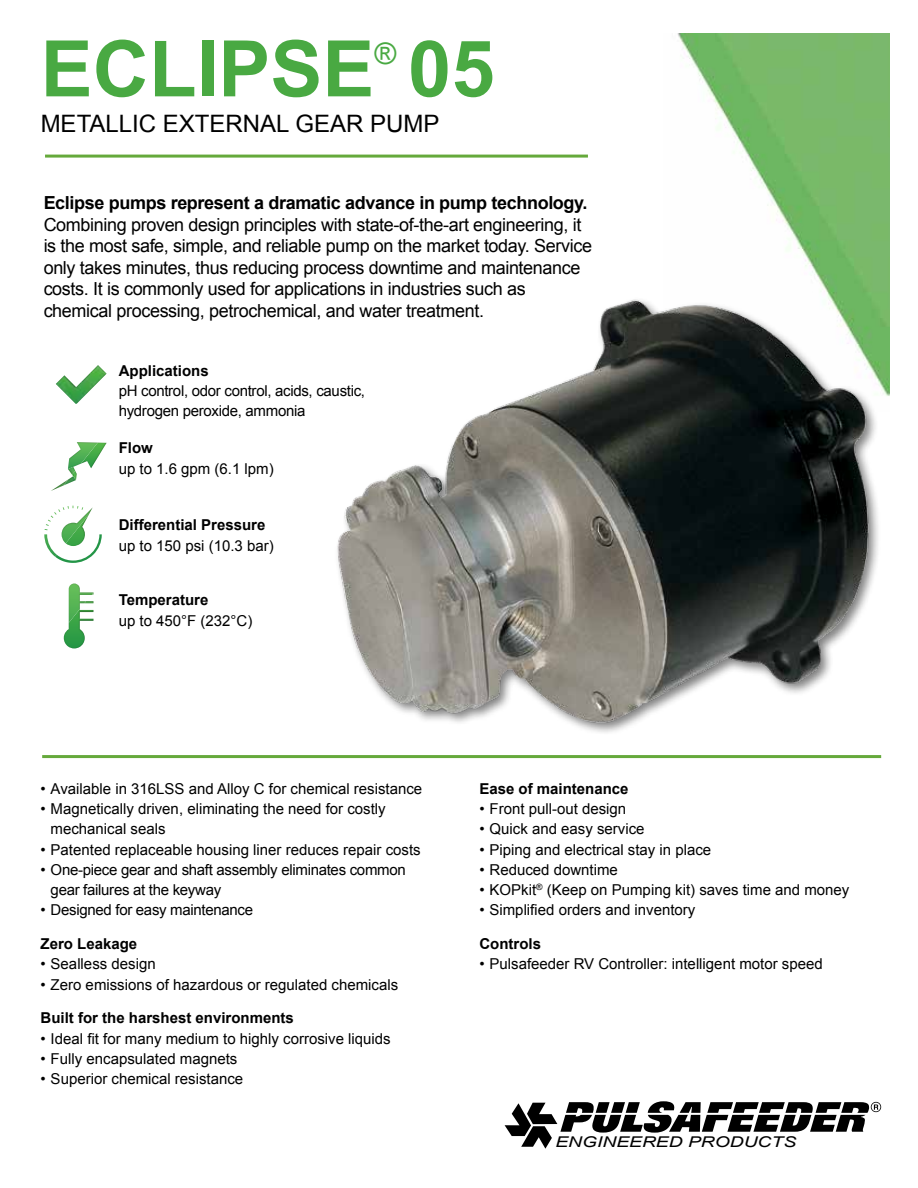
<style>
.page{position:relative;width:918px;height:1188px;background:#fff}
.page>*{position:absolute;margin:0;border:0;box-sizing:border-box;transform-origin:0 0}
.t1{font:700 78px "Arial";color:#49a942}
.t2{font:29.7px "Arial";color:#49a942}
.t3{font:24px "Arial";color:#000}
.t4{font:18px/21.6px "Arial";letter-spacing:-.02em;color:#000}
.t5{font:700 18px "Arial";letter-spacing:-.02em;color:#000}
.t6{font:15px/20.2px "Arial";color:#000}
.t7{font:15px/20.2px "Arial";letter-spacing:-.02em;color:#000}
.t8{font:700 15px "Arial";color:#000}
.t9{font:italic 14.85px "Arial";color:#000;scale:1.3 1}
</style>
<div class="page">
<img style="left:677px;top:33px;width:212px;height:363px">
<hr style="left:45px;top:155px;width:543px;height:3px;background:#65a93b">
<img style="left:77px;top:442px;width:21px;height:1px">
<svg style="left:51px;top:443px;width:56px;height:48px"></svg>
<svg style="left:45px;top:506px;width:54px;height:55px"></svg>
<img style="left:44px;top:534px;width:13px;height:23px">
<img style="left:62px;top:507px;width:1px;height:36px">
<img style="left:63px;top:507px;width:30px;height:36px">
<img style="left:64px;top:609px;width:17px;height:39px">
<img style="left:69px;top:584px;width:11px;height:39px">
<svg style="left:80px;top:592px;width:13px;height:54px"></svg>
<img style="left:79px;top:586px;width:7px;height:15px">
<img style="left:56px;top:365px;width:51px;height:39px">
<hr style="left:42px;top:755px;width:839px;height:3px;background:#65a93b">
<svg style="left:505px;top:1101px;width:376px;height:48px"></svg>
<img style="left:335px;top:289px;width:543px;height:470px">
<h1 class="t1" style="left:41px;top:17px;width:456px">ECLIPSE 05</h1>
<h2 class="t2" style="left:374px;top:34px;width:23px">®</h2>
<h3 class="t3" style="left:41px;top:108px;width:400px">METALLIC EXTERNAL GEAR PUMP</h3>
<p class="t5" style="left:44px;top:191px;width:545px">Eclipse pumps represent a dramatic advance in pump technology.</p>
<p class="t4" style="left:44px;top:214px;width:550px">Combining proven design principles with state-of-the-art engineering, it is the most safe, simple, and reliable pump on the market today. Service only takes minutes, thus reducing process downtime and maintenance costs. It is commonly used for applications in industries such as chemical processing, petrochemical, and water treatment.</p>
<p class="t8" style="left:119px;top:361px;width:92px">Applications</p>
<p class="t7" style="left:119px;top:381px;width:248px">pH control, odor control, acids, caustic, hydrogen peroxide, ammonia</p>
<p class="t8" style="left:119px;top:438px;width:36px">Flow</p>
<p class="t6" style="left:119px;top:458px;width:157px">up to 1.6 gpm (6.1 lpm)</p>
<p class="t8" style="left:119px;top:515px;width:148px">Differential Pressure</p>
<p class="t6" style="left:119px;top:535px;width:157px">up to 150 psi (10.3 bar)</p>
<p class="t8" style="left:119px;top:590px;width:91px">Temperature</p>
<p class="t6" style="left:119px;top:610px;width:135px">up to 450°F (232°C)</p>
<p class="t6" style="left:41px;top:779px;width:383px">• Available in 316LSS and Alloy C for chemical resistance</p>
<p class="t6" style="left:51px;top:799px;width:337px;text-indent:-10px">• Magnetically driven, eliminating the need for costly mechanical seals</p>
<p class="t6" style="left:41px;top:839px;width:382px">• Patented replaceable housing liner reduces repair costs</p>
<p class="t7" style="left:51px;top:860px;width:357px;text-indent:-10px">• One-piece gear and shaft assembly eliminates common gear failures at the keyway</p>
<p class="t7" style="left:41px;top:900px;width:214px">• Designed for easy maintenance</p>
<p class="t8" style="left:41px;top:934px;width:98px">Zero Leakage</p>
<p class="t6" style="left:41px;top:954px;width:117px">• Sealless design</p>
<p class="t6" style="left:41px;top:974px;width:359px">• Zero emissions of hazardous or regulated chemicals</p>
<p class="t8" style="left:41px;top:1008px;width:255px">Built for the harshest environments</p>
<p class="t6" style="left:41px;top:1028px;width:352px">• Ideal fit for many medium to highly corrosive liquids</p>
<p class="t6" style="left:41px;top:1049px;width:198px">• Fully encapsulated magnets</p>
<p class="t6" style="left:41px;top:1069px;width:204px">• Superior chemical resistance</p>
<p class="t8" style="left:479px;top:779px;width:151px">Ease of maintenance</p>
<p class="t6" style="left:479px;top:799px;width:148px">• Front pull-out design</p>
<p class="t6" style="left:479px;top:819px;width:167px">• Quick and easy service</p>
<p class="t6" style="left:479px;top:839px;width:233px">• Piping and electrical stay in place</p>
<p class="t6" style="left:479px;top:860px;width:140px">• Reduced downtime</p>
<p class="t6" style="left:479px;top:880px;width:371px">• KOPkit<sup>®</sup> (Keep on Pumping kit) saves time and money</p>
<p class="t6" style="left:479px;top:900px;width:218px">• Simplified orders and inventory</p>
<p class="t8" style="left:479px;top:934px;width:63px">Controls</p>
<p class="t6" style="left:479px;top:954px;width:345px">• Pulsafeeder RV Controller: intelligent motor speed</p>
<p class="t9" style="left:555px;top:1132px;width:187px">ENGINEERED PRODUCTS</p>
</div>
